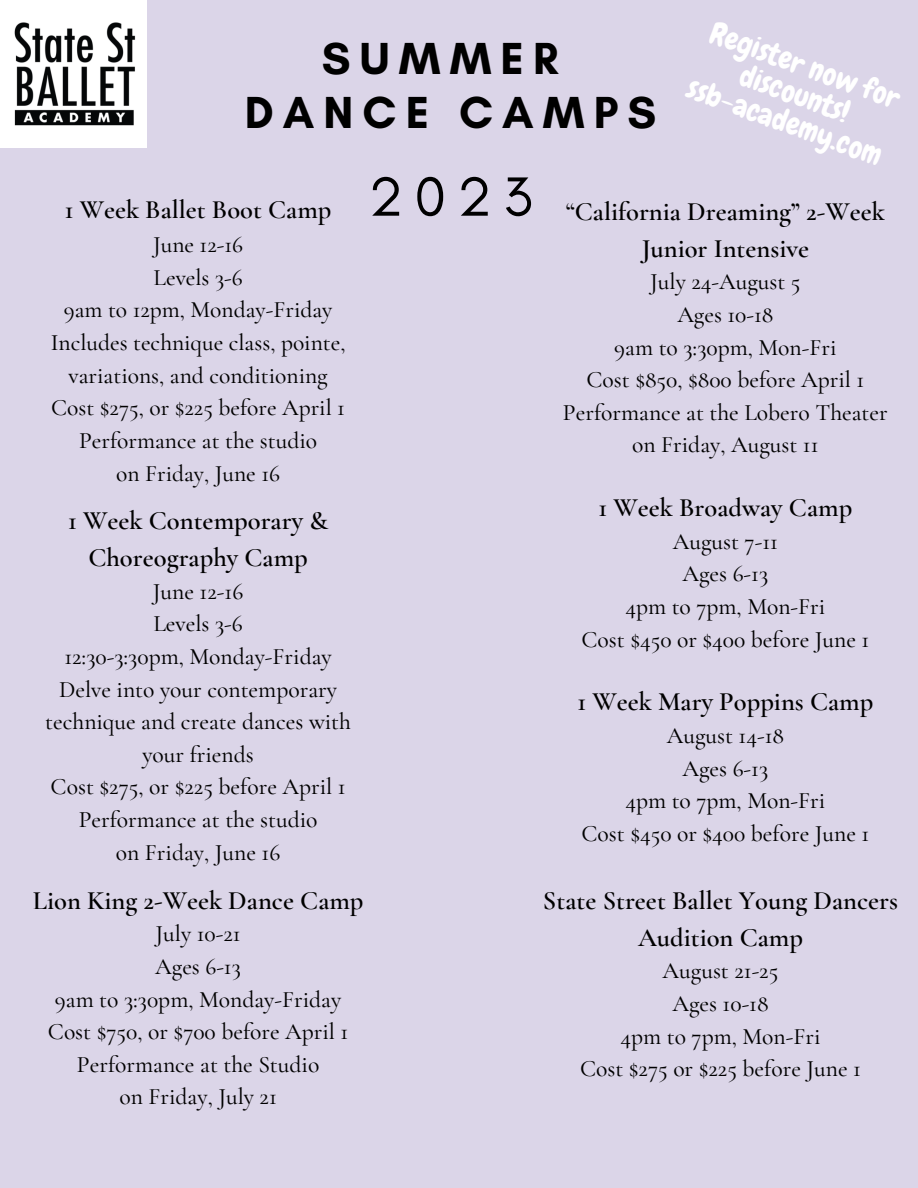
<style>
.page{position:relative;width:918px;height:1188px;background:#dbd5e8}
.page>*{position:absolute;margin:0;border:0;box-sizing:border-box;transform-origin:0 0}
.t1{font:56.25px "Glacial Indifference";color:#000}
.t2{font:700 45.75px/54px "Glacial Indifference";letter-spacing:.2em;color:#000;text-align:center}
.t3{font:30.15px/29.7px "Chewy";color:#fff;text-align:center}
.t4{font:600 26.55px/37.2px "Cormorant Garamond";color:#000;text-align:center}
.t5{font:600 26.4px "Cormorant Garamond";color:#000}
.t6{font:500 23.55px/32.7px "Cormorant Garamond";color:#000;text-align:center}
</style>
<div class="page">
<img style="left:0;top:0;width:146px;height:147px">
<h2 class="t2" style="left:245px;top:31px;width:413px">SUMMER<br>DANCE CAMPS</h2>
<p class="t3" style="left:714px;top:17px;width:206px;rotate:20deg">Register now for discounts! ssb-academy.com</p>
<p class="t5" style="left:65px;top:194px;width:268px">1 Week Ballet Boot Camp</p>
<p class="t6" style="left:51px;top:228px;width:296px">June 12-16<br>Levels 3-6<br>9am to 12pm, Monday-Friday<br>Includes technique class, pointe, variations, and conditioning<br>Cost $275, or $225 before April 1<br>Performance at the studio<br>on Friday, June 16</p>
<p class="t4" style="left:68px;top:502px;width:262px">1 Week Contemporary &amp;<br>Choreography Camp</p>
<p class="t6" style="left:45px;top:575px;width:307px">June 12-16<br>Levels 3-6<br>12:30-3:30pm, Monday-Friday<br>Delve into your contemporary technique and create dances with your friends<br>Cost $275, or $225 before April 1<br>Performance at the studio<br>on Friday, June 16</p>
<p class="t4" style="left:33px;top:882px;width:332px">Lion King 2-Week Dance Camp</p>
<p class="t6" style="left:48px;top:917px;width:302px">July 10-21<br>Ages 6-13<br>9am to 3:30pm, Monday-Friday<br>Cost $750, or $700 before April 1<br>Performance at the Studio<br>on Friday, July 21</p>
<h1 class="t1" style="left:369px;top:162px;width:165px">2023</h1>
<p class="t4" style="left:566px;top:193px;width:320px">“California Dreaming” 2-Week<br>Junior Intensive</p>
<p class="t6" style="left:563px;top:266px;width:326px">July 24-August 5<br>Ages 10-18<br>9am to 3:30pm, Mon-Fri<br>Cost $850, $800 before April 1<br>Performance at the Lobero Theater on Friday, August 11</p>
<p class="t4" style="left:599px;top:489px;width:255px">1 Week Broadway Camp</p>
<p class="t6" style="left:582px;top:525px;width:289px">August 7-11<br>Ages 6-13<br>4pm to 7pm, Mon-Fri<br>Cost $450 or $400 before June 1</p>
<p class="t4" style="left:577px;top:683px;width:297px">1 Week Mary Poppins Camp</p>
<p class="t6" style="left:582px;top:719px;width:289px">August 14-18<br>Ages 6-13<br>4pm to 7pm, Mon-Fri<br>Cost $450 or $400 before June 1</p>
<p class="t4" style="left:543px;top:882px;width:357px">State Street Ballet Young Dancers<br>Audition Camp</p>
<p class="t6" style="left:580px;top:955px;width:282px">August 21-25<br>Ages 10-18<br>4pm to 7pm, Mon-Fri<br>Cost $275 or $225 before June 1</p>
</div>
